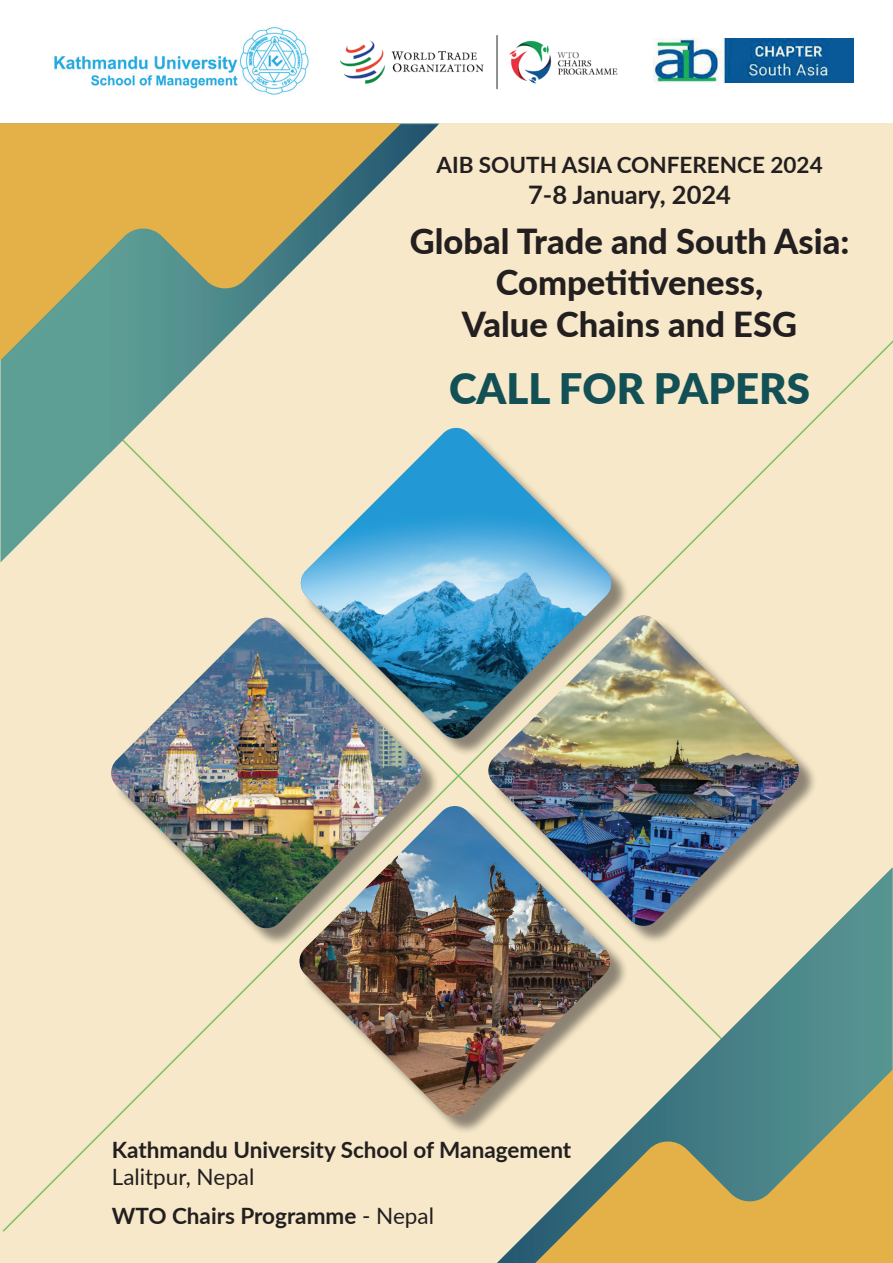
<style>
.page{position:relative;width:893px;height:1263px;background:#fff}
.page>*{position:absolute;margin:0;border:0;box-sizing:border-box;transform-origin:0 0}
.t1{font:900 42px "Lato";color:#125056}
.t2{font:800 34.5px/41.4px "Lato";color:#231f20;text-align:center}
.t3{font:700 25.5px "Lato";color:#231f20}
.t4{font:700 22.5px "Lato";color:#231f20}
.t5{font:22.5px/39.8px "Lato";color:#231f20}
.s1{font-weight:700}
</style>
<div class="page">
<div style="left:0;top:123px;width:893px;height:1140px;background:#f6e8c8"></div>
<img style="left:2px;top:340px;width:891px;height:892px">
<img style="left:653px;top:38px;width:201px;height:45px">
<img style="left:340px;top:35px;width:278px;height:55px">
<img style="left:54px;top:27px;width:255px;height:68px">
<img style="left:497px;top:867px;width:395px;height:202px">
<svg style="left:492px;top:1069px;width:401px;height:194px"></svg>
<svg style="left:0;top:123px;width:440px;height:439px"></svg>
<img style="left:108px;top:124px;width:331px;height:330px">
<svg style="left:0;top:123px;width:401px;height:238px;fill:#e3b148"></svg>
<p class="t4" style="left:436px;top:149px;width:388px">AIB SOUTH ASIA CONFERENCE 2024</p>
<p class="t3" style="left:528px;top:176px;width:205px">7-8 January, 2024</p>
<h2 class="t2" style="left:410px;top:219px;width:441px">Global Trade and South Asia:<br>Competitiveness,<br>Value Chains and ESG</h2>
<h1 class="t1" style="left:449px;top:357px;width:363px">CALL FOR PAPERS</h1>
<p class="t4" style="left:112px;top:1133px;width:461px">Kathmandu University School of Management</p>
<p class="t5" style="left:112px;top:1155px;width:324px">Lalitpur, Nepal<br><span class="s1">WTO Chairs Programme</span> - Nepal</p>
</div>
